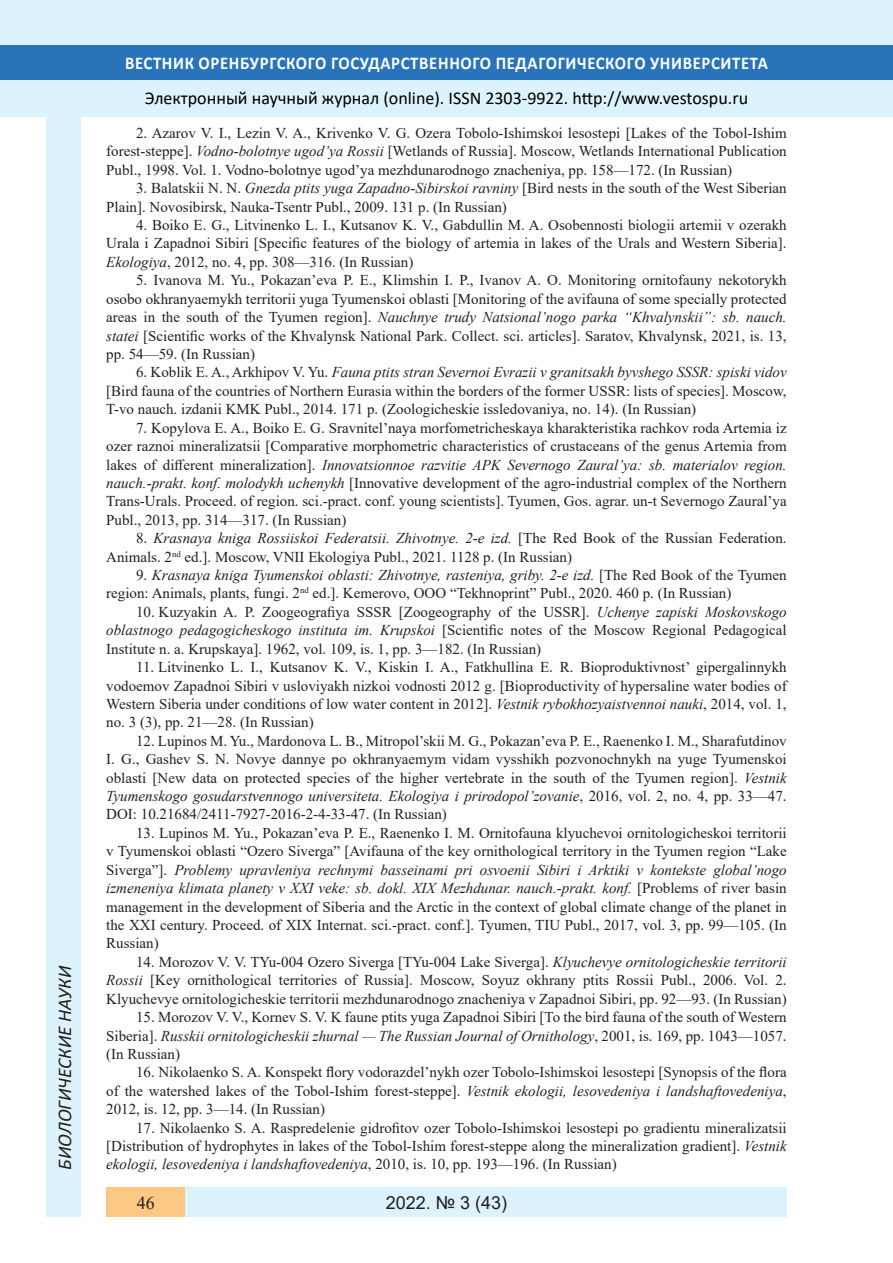
<style>
.page{position:relative;width:893px;height:1263px;background:#fff}
.page>*{position:absolute;margin:0;border:0;box-sizing:border-box;transform-origin:0 0}
.t1{font:italic 19.5px "Calibri";color:#231f20}
.t2{font:18px "Calibri";color:#000}
.t3{font:700 18px "Calibri";letter-spacing:.04em;color:#fff;scale:.93 1}
.t4{font:18px "Arial";color:#231f20}
.t5{font:18px "Times New Roman";color:#231f20}
.литература{font:15px/18.5px "Times New Roman";color:#231f20;text-align:justify}
.s1{font-style:italic}
</style>
<div class="page">
<div style="left:0;top:0;width:893px;height:116px;background:#dcf2fc"></div>
<div style="left:0;top:45px;width:893px;height:34px;background:#2873ba"></div>
<div style="left:106px;top:1188px;width:681px;height:29px;background:#dcf2fc"></div>
<div style="left:106px;top:1188px;width:79px;height:29px;background:#fdc784"></div>
<div style="left:47px;top:116px;width:34px;height:1101px;background:#dcf2fc"></div>
<h1 class="t1" style="left:51px;top:1170px;width:206px;rotate:-90deg">БИОЛОГИЧЕСКИЕ НАУКИ</h1>
<p class="t3" style="left:125px;top:50px;width:693px">ВЕСТНИК ОРЕНБУРГСКОГО ГОСУДАРСТВЕННОГО ПЕДАГОГИЧЕСКОГО УНИВЕРСИТЕТА</p>
<p class="t2" style="left:145px;top:85px;width:605px">Электронный научный журнал (online). ISSN 2303-9922. http://www.vestospu.ru</p>
<p class="литература" style="left:106px;top:123px;width:682px;text-indent:30px">2. Azarov V. I., Lezin V. A., Krivenko V. G. Ozera Tobolo-Ishimskoi lesostepi [Lakes of the Tobol-Ishim forest-steppe]. <span class="s1">Vodno-bolotnye ugod’ya Rossii</span> [Wetlands of Russia]. Moscow, Wetlands International Publication Publ., 1998. Vol. 1. Vodno-bolotnye ugod’ya mezhdunarodnogo znacheniya, pp. 158—172. (In Russian)</p>
<p class="литература" style="left:106px;top:178px;width:682px;text-indent:30px">3. Balatskii N. N. <span class="s1">Gnezda ptits yuga Zapadno-Sibirskoi ravniny</span> [Bird nests in the south of the West Siberian<br>Plain]. Novosibirsk, Nauka-Tsentr Publ., 2009. 131 p. (In Russian)</p>
<p class="литература" style="left:106px;top:215px;width:682px;text-indent:30px">4. Boiko E. G., Litvinenko L. I., Kutsanov K. V., Gabdullin M. A. Osobennosti biologii artemii v ozerakh Urala i Zapadnoi Sibiri [Specific features of the biology of artemia in lakes of the Urals and Western Siberia].<br><span class="s1">Ekologiya</span>, 2012, no. 4, pp. 308—316. (In Russian)</p>
<p class="литература" style="left:106px;top:271px;width:682px;text-indent:30px">5. Ivanova M. Yu., Pokazan’eva P. E., Klimshin I. P., Ivanov A. O. Monitoring ornitofauny nekotorykh osobo okhranyaemykh territorii yuga Tyumenskoi oblasti [Monitoring of the avifauna of some specially protected areas in the south of the Tyumen region]. <span class="s1">Nauchnye trudy Natsional’nogo parka “Khvalynskii”: sb. nauch. statei</span> [Scientific works of the Khvalynsk National Park. Collect. sci. articles]. Saratov, Khvalynsk, 2021, is. 13, pp. 54—59. (In Russian)</p>
<p class="литература" style="left:106px;top:363px;width:682px;text-indent:30px">6. Koblik E. A., Arkhipov V. Yu. <span class="s1">Fauna ptits stran Severnoi Evrazii v granitsakh byvshego SSSR: spiski vidov </span>[Bird fauna of the countries of Northern Eurasia within the borders of the former USSR: lists of species]. Moscow, T-vo nauch. izdanii KMK Publ., 2014. 171 p. (Zoologicheskie issledovaniya, no. 14). (In Russian)</p>
<p class="литература" style="left:106px;top:418px;width:682px;text-indent:30px">7. Kopylova E. A., Boiko E. G. Sravnitel’naya morfometricheskaya kharakteristika rachkov roda Artemia iz ozer raznoi mineralizatsii [Comparative morphometric characteristics of crustaceans of the genus Artemia from lakes of different mineralization]. <span class="s1">Innovatsionnoe razvitie APK Severnogo Zaural’ya: sb. materialov region. nauch.-prakt. konf. molodykh uchenykh</span> [Innovative development of the agro-industrial complex of the Northern Trans-Urals. Proceed. of region. sci.-pract. conf. young scientists]. Tyumen, Gos. agrar. un-t Severnogo Zaural’ya Publ., 2013, pp. 314—317. (In Russian)</p>
<p class="литература" style="left:106px;top:528px;width:682px;text-indent:30px">8. <span class="s1">Krasnaya kniga Rossiiskoi Federatsii. Zhivotnye. 2-e izd.</span> [The Red Book of the Russian Federation.<br>Animals. 2<sup>nd</sup> ed.]. Moscow, VNII Ekologiya Publ., 2021. 1128 p. (In Russian)</p>
<p class="литература" style="left:106px;top:565px;width:682px;text-indent:30px">9. <span class="s1">Krasnaya kniga Tyumenskoi oblasti: Zhivotnye, rasteniya, griby. 2-e izd.</span> [The Red Book of the Tyumen region: Animals, plants, fungi. 2<sup>nd</sup> ed.]. Kemerovo, OOO “Tekhnoprint” Publ., 2020. 460 p. (In Russian)</p>
<p class="литература" style="left:106px;top:602px;width:682px;text-indent:30px">10. Kuzyakin A. P. Zoogeografiya SSSR [Zoogeography of the USSR]. <span class="s1">Uchenye zapiski Moskovskogo oblastnogo pedagogicheskogo instituta im. Krupskoi</span> [Scientific notes of the Moscow Regional Pedagogical Institute n. a. Krupskaya]. 1962, vol. 109, is. 1, pp. 3—182. (In Russian)</p>
<p class="литература" style="left:106px;top:657px;width:682px;text-indent:30px">11. Litvinenko L. I., Kutsanov K. V., Kiskin I. A., Fatkhullina E. R. Bioproduktivnost’ gipergalinnykh vodoemov Zapadnoi Sibiri v usloviyakh nizkoi vodnosti 2012 g. [Bioproductivity of hypersaline water bodies of Western Siberia under conditions of low water content in 2012]. <span class="s1">Vestnik rybokhozyaistvennoi nauki</span>, 2014, vol. 1, no. 3 (3), pp. 21—28. (In Russian)</p>
<p class="литература" style="left:106px;top:731px;width:682px;text-indent:30px">12. Lupinos M. Yu., Mardonova L. B., Mitropol’skii M. G., Pokazan’eva P. E., Raenenko I. M., Sharafutdinov I. G., Gashev S. N. Novye dannye po okhranyaemym vidam vysshikh pozvonochnykh na yuge Tyumenskoi oblasti [New data on protected species of the higher vertebrate in the south of the Tyumen region]. <span class="s1">Vestnik Tyumenskogo gosudarstvennogo universiteta. Ekologiya i prirodopol’zovanie</span>, 2016, vol. 2, no. 4, pp. 33—47.<br>DOI: 10.21684/2411-7927-2016-2-4-33-47. (In Russian)</p>
<p class="литература" style="left:106px;top:823px;width:682px;text-indent:30px">13. Lupinos M. Yu., Pokazan’eva P. E., Raenenko I. M. Ornitofauna klyuchevoi ornitologicheskoi territorii v Tyumenskoi oblasti “Ozero Siverga” [Avifauna of the key ornithological territory in the Tyumen region “Lake Siverga”]. <span class="s1">Problemy upravleniya rechnymi basseinami pri osvoenii Sibiri i Arktiki v kontekste global’nogo izmeneniya klimata planety v XXI veke: sb. dokl. XIX Mezhdunar. nauch.-prakt. konf.</span> [Problems of river basin management in the development of Siberia and the Arctic in the context of global climate change of the planet in the XXI century. Proceed. of XIX Internat. sci.-pract. conf.]. Tyumen, TIU Publ., 2017, vol. 3, pp. 99—105. (In Russian)</p>
<p class="литература" style="left:106px;top:952px;width:682px;text-indent:30px">14. Morozov V. V. TYu-004 Ozero Siverga [TYu-004 Lake Siverga]. <span class="s1">Klyuchevye ornitologicheskie territorii Rossii</span> [Key ornithological territories of Russia]. Moscow, Soyuz okhrany ptits Rossii Publ., 2006. Vol. 2.<br>Klyuchevye ornitologicheskie territorii mezhdunarodnogo znacheniya v Zapadnoi Sibiri, pp. 92—93. (In Russian)</p>
<p class="литература" style="left:106px;top:1007px;width:682px;text-indent:30px">15. Morozov V. V., Kornev S. V. K faune ptits yuga Zapadnoi Sibiri [To the bird fauna of the south of Western Siberia]. <span class="s1">Russkii ornitologicheskii zhurnal — The Russian Journal of Ornithology</span>, 2001, is. 169, pp. 1043—1057. (In Russian)</p>
<p class="литература" style="left:106px;top:1062px;width:682px;text-indent:30px">16. Nikolaenko S. A. Konspekt flory vodorazdel’nykh ozer Tobolo-Ishimskoi lesostepi [Synopsis of the flora of the watershed lakes of the Tobol-Ishim forest-steppe]. <span class="s1">Vestnik ekologii, lesovedeniya i landshaftovedeniya</span>, 2012, is. 12, pp. 3—14. (In Russian)</p>
<p class="литература" style="left:106px;top:1118px;width:682px;text-indent:30px">17. Nikolaenko S. A. Raspredelenie gidrofitov ozer Tobolo-Ishimskoi lesostepi po gradientu mineralizatsii [Distribution of hydrophytes in lakes of the Tobol-Ishim forest-steppe along the mineralization gradient]. <span class="s1">Vestnik ekologii, lesovedeniya i landshaftovedeniya</span>, 2010, is. 10, pp. 193—196. (In Russian)</p>
<p class="t5" style="left:137px;top:1190px;width:19px">46</p>
<p class="t4" style="left:386px;top:1190px;width:123px">2022. № 3 (43)</p>
</div>
